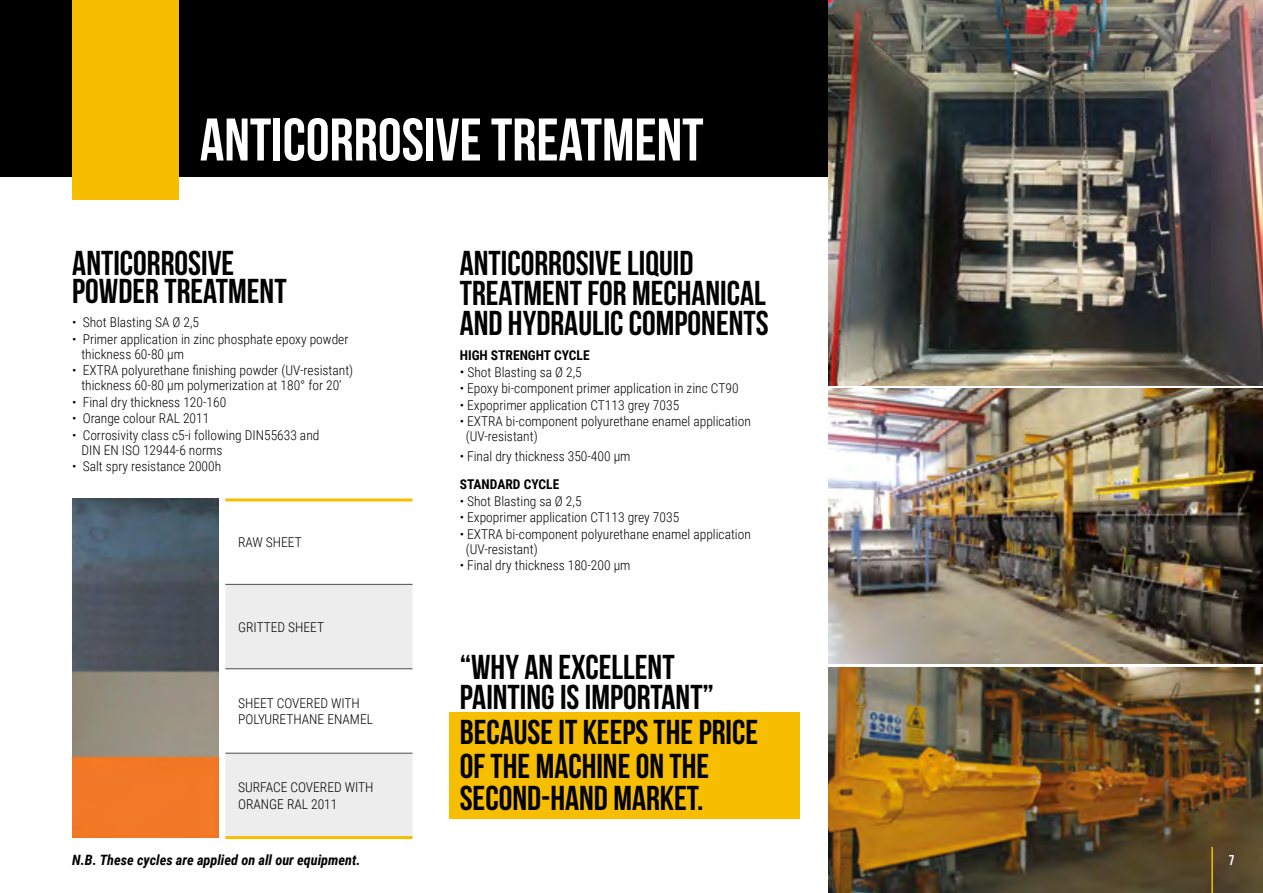
<style>
.page{position:relative;width:1263px;height:893px;background:#fff}
.page>*{position:absolute;margin:0;border:0;box-sizing:border-box;transform-origin:0 0}
.t1{font:60px "Bebas Neue";color:#fff}
.t2{font:34.5px/30px "Bebas Neue";color:#000}
.t3{font:italic 700 14.25px "Roboto Condensed";color:#000}
.t4{font:14.25px "Bebas Neue";color:#fff}
.t5{font:300 13.5px/15px "Roboto Condensed";color:#000}
.t6{font:700 13.5px "Roboto Condensed";color:#000}
.s1{font-size:14.25px}
</style>
<div class="page">
<div style="left:0;top:0;width:1263px;height:176px;background:#000"></div>
<img style="left:72px;top:498px;width:147px;height:340px">
<div style="left:72px;top:0;width:107px;height:199px;background:#f7be00"></div>
<img style="left:829px;top:667px;width:434px;height:226px">
<img style="left:829px;top:0;width:434px;height:385px">
<img style="left:829px;top:388px;width:434px;height:276px">
<div style="left:449px;top:712px;width:351px;height:107px;background:#f7be00"></div>
<svg style="left:225px;top:501px;width:187px;height:83px"></svg>
<svg style="left:225px;top:585px;width:187px;height:251px;fill:#ededed"></svg>
<hr style="left:225px;top:498px;width:187px;height:3px;background:#f7be00">
<hr style="left:225px;top:836px;width:187px;height:3px;background:#f7be00">
<hr style="left:225px;top:584px;width:187px;height:1px;background:#4a4a49">
<hr style="left:225px;top:668px;width:187px;height:1px;background:#4a4a49">
<hr style="left:225px;top:753px;width:187px;height:1px;background:#4a4a49">
<hr style="left:1211px;top:847px;width:2px;height:46px;background:#f7be00">
<h1 class="t1" style="left:200px;top:107px;width:505px">ANTICORROSIVE TREATMENT</h1>
<h2 class="t2" style="left:72px;top:248px;width:216px;line-height:28.5px">ANTICORROSIVE<br>POWDER TREATMENT</h2>
<p class="t5" style="left:72px;top:314px;width:128px">• Shot Blasting SA Ø 2,5</p>
<p class="t5" style="left:81px;top:331px;width:269px;text-indent:-9px">• Primer application in zinc phosphate epoxy powder thickness 60-80 μm</p>
<p class="t5" style="left:72px;top:362px;width:282px;text-align:center">• EXTRA polyurethane finishing powder (UV-resistant) thickness 60-80 μm polymerization at 180° for 20’</p>
<p class="t5" style="left:72px;top:394px;width:155px">• Final dry thickness 120-160</p>
<p class="t5" style="left:72px;top:410px;width:139px">• Orange colour RAL 2011</p>
<p class="t5" style="left:81px;top:427px;width:239px;text-indent:-9px">• Corrosivity class c5-i following DIN55633 and<br>DIN EN ISO 12944-6 norms</p>
<p class="t5" style="left:72px;top:458px;width:150px">• Salt spry resistance 2000h</p>
<p class="t5" style="left:238px;top:534px;width:65px">RAW SHEET</p>
<p class="t5" style="left:238px;top:619px;width:88px">GRITTED SHEET</p>
<p class="t5" style="left:238px;top:694px;width:136px;line-height:16.5px">SHEET COVERED WITH<br>POLYURETHANE ENAMEL</p>
<p class="t5" style="left:238px;top:779px;width:137px;line-height:16.5px">SURFACE COVERED WITH<br>ORANGE RAL 2011</p>
<h2 class="t2" style="left:460px;top:247px;width:310px">ANTICORROSIVE LIQUID<br>TREATMENT FOR MECHANICAL<br>AND HYDRAULIC COMPONENTS</h2>
<p class="t6" style="left:460px;top:346px;width:131px">HIGH STRENGHT CYCLE</p>
<p class="t5" style="left:460px;top:364px;width:124px"><span class="s1">•</span> Shot Blasting sa Ø 2,5</p>
<p class="t5" style="left:460px;top:380px;width:280px">• Epoxy bi-component primer application in zinc CT90</p>
<p class="t5" style="left:460px;top:397px;width:221px">• Expoprimer application CT113 grey 7035</p>
<p class="t5" style="left:466px;top:413px;width:287px;text-indent:-6px">• EXTRA bi-component polyurethane enamel application (UV-resistant)</p>
<p class="t5" style="left:460px;top:448px;width:172px">• Final dry thickness 350-400 μm</p>
<p class="t6" style="left:460px;top:475px;width:101px">STANDARD CYCLE</p>
<p class="t5" style="left:460px;top:493px;width:123px">• Shot Blasting sa Ø 2,5</p>
<p class="t5" style="left:460px;top:509px;width:221px">• Expoprimer application CT113 grey 7035</p>
<p class="t5" style="left:466px;top:526px;width:287px;text-indent:-6px">• EXTRA bi-component polyurethane enamel application (UV-resistant)</p>
<p class="t5" style="left:460px;top:557px;width:172px">• Final dry thickness 180-200 μm</p>
<h2 class="t2" style="left:460px;top:652px;width:256px">“WHY AN EXCELLENT<br>PAINTING IS IMPORTANT”</h2>
<h2 class="t2" style="left:460px;top:714px;width:300px;line-height:34.5px">BECAUSE IT KEEPS THE PRICE<br>OF THE MACHINE ON THE</h2>
<h2 class="t2" style="left:460px;top:783px;width:245px">SECOND-HAND MARKET.</h2>
<p class="t3" style="left:72px;top:850px;width:290px">N.B. These cycles are applied on all our equipment.</p>
<p class="t4" style="left:1229px;top:852px;width:7px">7</p>
</div>
